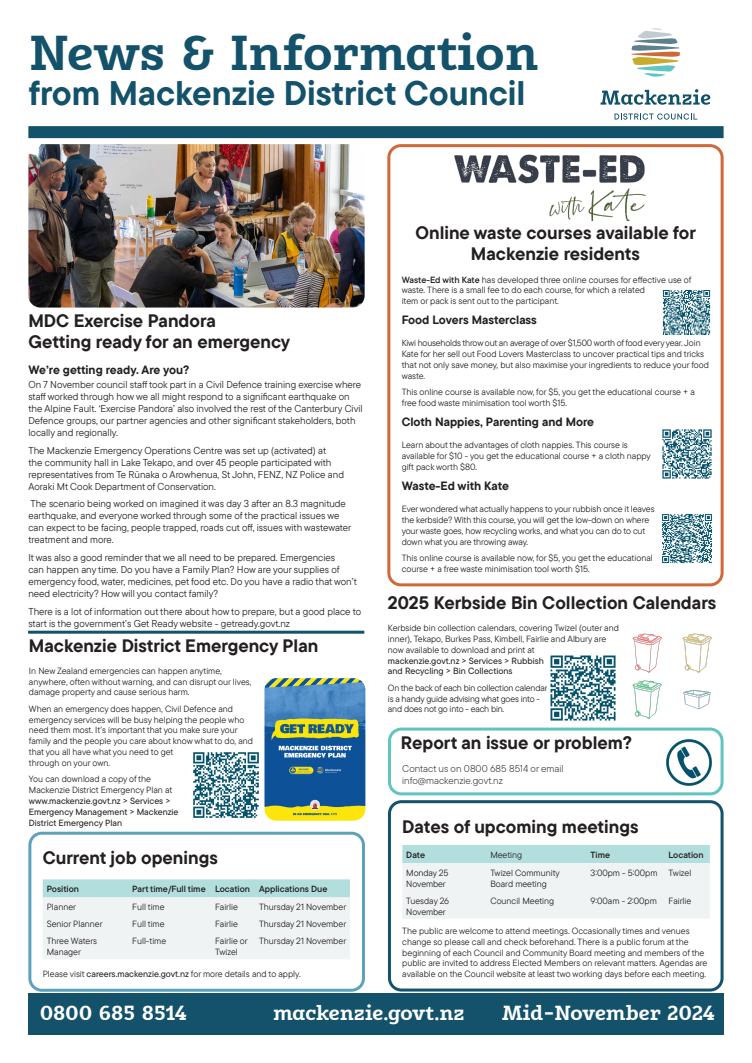
<style>
.page{position:relative;width:752px;height:1063px;background:#fff}
.page>*{position:absolute;margin:0;border:0;box-sizing:border-box;transform-origin:0 0}
.t1{font:700 48px "Karbid Slab Pro";color:#13526a}
.t2{font:700 34px "TT Commons Pro";color:#13526a}
.t3{font:700 20px "Karbid Slab Pro";letter-spacing:-.015em;color:#fff}
.Heading_1{font:700 18px/21.6px "TT Commons Pro";color:#231f20;text-align:center}
.Heading_2{font:700 12px "TT Commons Pro";color:#231f20}
.Body_10pt{font:10px/12px "TT Commons Pro";color:#231f20}
.Body_8pt{font:300 10px/12px "TT Commons Pro";color:#231f20}
.Body_9pt{font:9px/10.8px "TT Commons Pro";color:#231f20}
.Body_9pt-2{font:500 9px/10.8px "TT Commons Pro";color:#231f20}
.Body_9pt-3{font:9px/10.8px "TT Commons Pro";letter-spacing:-.02em;color:#231f20}
.Body_9pt-4{font:9px "TT Commons Pro Db";color:#231f20}
.Body_10pt-2{font:9px "TT Commons Pro Db";color:#231f20}
.s1{font-weight:400}
.s2{font-weight:500}
.s3{font-family:"TT Commons Pro Db"}
</style>
<div class="page">
<svg style="left:614px;top:113px;width:83px;height:7px"></svg>
<svg style="left:600px;top:89px;width:110px;height:16px"></svg>
<svg style="left:631px;top:28px;width:48px;height:49px"></svg>
<div style="left:28px;top:126px;width:695px;height:12px;background:#13526a"></div>
<div style="left:28px;top:993px;width:695px;height:42px;background:#13526a"></div>
<img style="left:28px;top:144px;width:336px;height:164px">
<div style="left:388px;top:728px;width:335px;height:67px;border:3px solid #60c5c1;border-radius:12px"></div>
<img style="left:666px;top:739px;width:46px;height:47px">
<svg style="left:402px;top:845px;width:307px;height:74px"></svg>
<div style="left:388px;top:800px;width:335px;height:192px;border:3px solid #13526a;border-radius:12px"></div>
<hr style="left:28px;top:631px;width:336px;height:3px;background:#13526a">
<svg style="left:43px;top:879px;width:307px;height:80px"></svg>
<div style="left:28px;top:832px;width:337px;height:160px;border:3px solid #5da2bb;border-radius:12px"></div>
<img style="left:550px;top:655px;width:66px;height:66px">
<img style="left:682px;top:633px;width:30px;height:77px">
<img style="left:632px;top:633px;width:30px;height:86px">
<img style="left:264px;top:678px;width:101px;height:143px">
<img style="left:193px;top:752px;width:66px;height:66px">
<div style="left:387px;top:144px;width:336px;height:442px;border:3px solid #d0683a;border-radius:12px"></div>
<img style="left:662px;top:290px;width:49px;height:44px">
<img style="left:662px;top:429px;width:50px;height:49px">
<img style="left:662px;top:514px;width:50px;height:50px">
<img style="left:454px;top:154px;width:192px;height:67px">
<h1 class="t1" style="left:29px;top:21px;width:511px">News &amp; Information</h1>
<h2 class="t2" style="left:28px;top:67px;width:498px">from Mackenzie District Council</h2>
<p class="Heading_1" style="left:28px;top:310px;width:263px;text-align:left">MDC Exercise Pandora<br>Getting ready for an emergency</p>
<p class="Heading_2" style="left:28px;top:361px;width:162px">We’re getting ready. Are you?</p>
<p class="Body_10pt" style="left:28px;top:378px;width:335px">On 7 November council staff took part in a Civil Defence training exercise where staff worked through how we all might respond to a significant earthquake on the Alpine Fault. ‘Exercise Pandora’ also involved the rest of the Canterbury Civil Defence groups, our partner agencies and other significant stakeholders, both locally and regionally.</p>
<p class="Body_10pt" style="left:28px;top:444px;width:317px">The Mackenzie Emergency Operations Centre was set up (activated) at<br>the community hall in Lake Tekapo, and over 45 people participated with representatives from Te Rūnaka o Arowhenua, St John, FENZ, NZ Police and Aoraki Mt Cook Department of Conservation.</p>
<p class="Body_10pt" style="left:28px;top:498px;width:324px">The scenario being worked on imagined it was day 3 after an 8.3 magnitude earthquake, and everyone worked through some of the practical issues we can expect to be facing, people trapped, roads cut off, issues with wastewater treatment and more.</p>
<p class="Body_10pt" style="left:28px;top:551px;width:330px">It was also a good reminder that we all need to be prepared. Emergencies<br>can happen any time. Do you have a Family Plan? How are your supplies of emergency food, water, medicines, pet food etc. Do you have a radio that won’t need electricity? How will you contact family?</p>
<p class="Body_10pt" style="left:28px;top:605px;width:334px">There is a lot of information out there about how to prepare, but a good place to start is the government’s Get Ready website - getready.govt.nz</p>
<p class="Heading_1" style="left:29px;top:634px;width:291px">Mackenzie District Emergency Plan</p>
<p class="Body_9pt" style="left:29px;top:665px;width:224px">In New Zealand emergencies can happen anytime, anywhere, often without warning, and can disrupt our lives, damage property and cause serious harm.</p>
<p class="Body_9pt" style="left:29px;top:703px;width:225px">When an emergency does happen, Civil Defence and emergency services will be busy helping the people who need them most. It’s important that you make sure your family and the people you care about know what to do, and that you all have what you need to get<br>through on your own.</p>
<p class="Body_9pt-2" style="left:29px;top:774px;width:151px"><span class="s1">You can download a copy of the<br>Mackenzie District Emergency Plan at </span>www.mackenzie.govt.nz &gt; Services &gt;<br>Emergency Management &gt; Mackenzie<br>District Emergency Plan</p>
<p class="Heading_1" style="left:43px;top:847px;width:176px">Current job openings</p>
<p class="Body_9pt-4" style="left:47px;top:883px;width:34px">Position</p>
<p class="Body_9pt-4" style="left:132px;top:883px;width:75px">Part time/Full time</p>
<p class="Body_9pt-4" style="left:215px;top:883px;width:36px">Location</p>
<p class="Body_9pt-4" style="left:259px;top:883px;width:70px">Applications Due</p>
<p class="Body_9pt" style="left:47px;top:902px;width:31px">Planner</p>
<p class="Body_9pt" style="left:132px;top:902px;width:34px">Full time</p>
<p class="Body_9pt" style="left:215px;top:902px;width:24px">Fairlie</p>
<p class="Body_9pt" style="left:259px;top:902px;width:89px">Thursday 21 November</p>
<p class="Body_9pt" style="left:47px;top:919px;width:57px">Senior Planner</p>
<p class="Body_9pt" style="left:132px;top:919px;width:34px">Full time</p>
<p class="Body_9pt" style="left:215px;top:919px;width:24px">Fairlie</p>
<p class="Body_9pt" style="left:259px;top:919px;width:89px">Thursday 21 November</p>
<p class="Body_9pt" style="left:47px;top:936px;width:52px">Three Waters<br>Manager</p>
<p class="Body_9pt" style="left:132px;top:936px;width:35px">Full-time</p>
<p class="Body_9pt" style="left:215px;top:936px;width:34px">Fairlie or<br>Twizel</p>
<p class="Body_9pt" style="left:259px;top:936px;width:89px">Thursday 21 November</p>
<p class="Body_9pt" style="left:43px;top:969px;width:259px">Please visit <span class="s2">careers.mackenzie.govt.nz</span> for more details and to apply.</p>
<p class="Heading_1" style="left:415px;top:222px;width:282px">Online waste courses available for<br>Mackenzie residents</p>
<p class="Body_9pt" style="left:401px;top:274px;width:291px"><span class="s3">Waste-Ed with Kate</span> has developed three online courses for effective use of waste. There is a small fee to do each course, for which a related<br>item or pack is sent out to the participant.</p>
<p class="Heading_2" style="left:401px;top:311px;width:137px">Food Lovers Masterclass</p>
<p class="Body_9pt" style="left:401px;top:338px;width:308px">Kiwi households throw out an average of over $1,500 worth of food every year. Join Kate for her sell out Food Lovers Masterclass to uncover practical tips and tricks that not only save money, but also maximise your ingredients to reduce your food waste.</p>
<p class="Body_9pt" style="left:401px;top:387px;width:295px">This online course is available now, for $5, you get the educational course + a free food waste minimisation tool worth $15.</p>
<p class="Heading_2" style="left:401px;top:413px;width:194px">Cloth Nappies, Parenting and More</p>
<p class="Body_9pt" style="left:401px;top:440px;width:250px">Learn about the advantages of cloth nappies. This course is available for $10 - you get the educational course + a cloth nappy gift pack worth $80.</p>
<p class="Heading_2" style="left:401px;top:477px;width:109px">Waste-Ed with Kate</p>
<p class="Body_9pt" style="left:401px;top:504px;width:254px">Ever wondered what actually happens to your rubbish once it leaves the kerbside? With this course, you will get the low-down on where your waste goes, how recycling works, and what you can do to cut down what you are throwing away.</p>
<p class="Body_9pt" style="left:401px;top:552px;width:252px">This online course is available now, for $5, you get the educational course + a free waste minimisation tool worth $15.</p>
<p class="Heading_1" style="left:388px;top:592px;width:329px">2025 Kerbside Bin Collection Calendars</p>
<p class="Body_9pt" style="left:388px;top:623px;width:232px">Kerbside bin collection calendars, covering Twizel (outer and inner), Tekapo, Burkes Pass, Kimbell, Fairlie and Albury are now available to download and print at<br><span class="s2">mackenzie.govt.nz &gt; Services &gt; Rubbish<br>and Recycling &gt; Bin Collections</span></p>
<p class="Body_9pt-3" style="left:388px;top:682px;width:161px">On the back of each bin collection calendar is a handy guide advising what goes into - and does not go into - each bin.</p>
<p class="Heading_1" style="left:401px;top:731px;width:232px">Report an issue or problem?</p>
<p class="Body_8pt" style="left:402px;top:762px;width:163px">Contact us on 0800 685 8514 or email info@mackenzie.govt.nz</p>
<p class="Heading_1" style="left:402px;top:815px;width:237px">Dates of upcoming meetings</p>
<p class="Body_9pt-4" style="left:406px;top:848px;width:20px">Date</p>
<p class="Body_9pt" style="left:490px;top:849px;width:33px">Meeting</p>
<p class="Body_10pt-2" style="left:590px;top:848px;width:21px">Time</p>
<p class="Body_9pt-4" style="left:668px;top:848px;width:36px">Location</p>
<p class="Body_9pt" style="left:406px;top:868px;width:44px">Monday 25<br>November</p>
<p class="Body_9pt" style="left:490px;top:868px;width:71px">Twizel Community<br>Board meeting</p>
<p class="Body_9pt" style="left:590px;top:868px;width:68px">3:00pm - 5:00pm</p>
<p class="Body_9pt" style="left:668px;top:868px;width:24px">Twizel</p>
<p class="Body_9pt" style="left:406px;top:895px;width:44px">Tuesday 26<br>November</p>
<p class="Body_9pt" style="left:490px;top:895px;width:65px">Council Meeting</p>
<p class="Body_9pt" style="left:590px;top:895px;width:68px">9:00am - 2:00pm</p>
<p class="Body_9pt" style="left:668px;top:895px;width:24px">Fairlie</p>
<p class="Body_9pt" style="left:402px;top:925px;width:306px">The public are welcome to attend meetings. Occasionally times and venues change so please call and check beforehand. There is a public forum at the beginning of each Council and Community Board meeting and members of the public are invited to address Elected Members on relevant matters. Agendas are available on the Council website at least two working days before each meeting.</p>
<h3 class="t3" style="left:40px;top:1000px;width:149px">0800 685 8514</h3>
<h3 class="t3" style="left:273px;top:1000px;width:193px">mackenzie.govt.nz</h3>
<p class="t3" style="left:501px;top:1000px;width:214px">Mid-November 2024</p>
</div>
